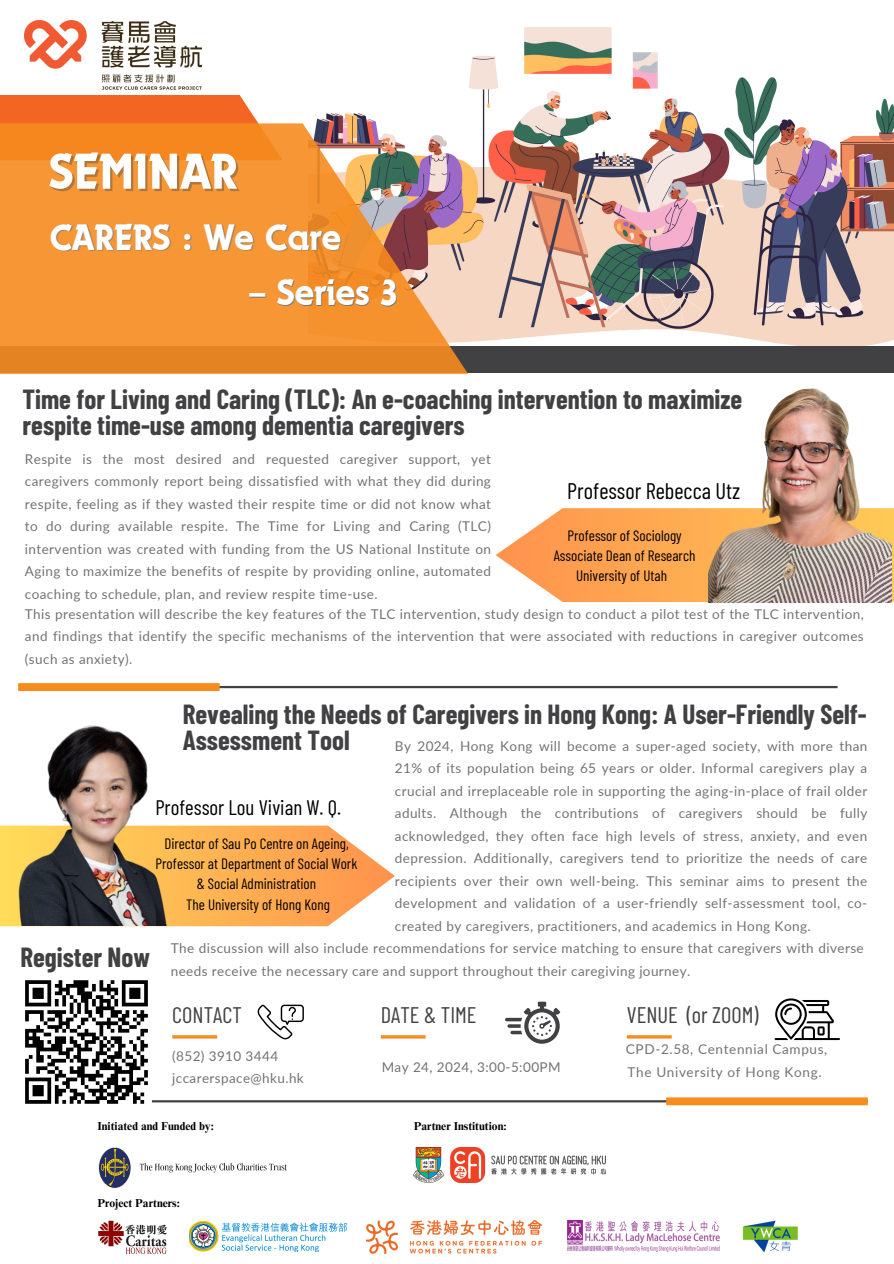
<style>
.page{position:relative;width:894px;height:1264px;background:#fff}
.page>*{position:absolute;margin:0;border:0;box-sizing:border-box;transform-origin:0 0}
.t1{font:500 52.5px "Dynamo Com";color:#fff}
.t2{font:500 38.25px "Dynamo Com";color:#fff}
.t3{font:700 27px/25.8px "Barlow Condensed";color:#414042}
.t4{font:22.5px "Barlow Condensed";color:#414042}
.t5{font:22.5px "Barlow Condensed";color:#000}
.t6{font:21px "Barlow Condensed";color:#000}
.t7{font:15px/20.2px "Barlow Condensed";color:#000;text-align:center}
.t8{font:13.5px/22.5px "Lato";letter-spacing:.03em;color:#737373;text-align:justify}
.t9{font:13.5px/22.5px "Lato";letter-spacing:.05em;color:#737373}
.t10{font:700 11.55px "Times NRMT Pro";color:#000}
</style>
<div class="page">
<img style="left:316px;top:27px;width:577px;height:319px">
<div style="left:0;top:346px;width:893px;height:27px;background:#414042"></div>
<div style="left:0;top:95px;width:258px;height:28px;background:#f26522"></div>
<svg style="left:0;top:123px;width:467px;height:251px;background:#ea9341"></svg>
<hr style="left:22px;top:686px;width:815px;height:2px;background:#414042">
<div style="left:18px;top:683px;width:201px;height:8px;background:#f68b1e"></div>
<img style="left:25px;top:21px;width:176px;height:68px">
<img style="left:98px;top:1220px;width:69px;height:34px">
<img style="left:189px;top:1220px;width:159px;height:31px">
<img style="left:567px;top:1220px;width:152px;height:31px">
<img style="left:742px;top:1220px;width:56px;height:33px">
<img style="left:367px;top:1220px;width:174px;height:33px">
<img style="left:413px;top:1147px;width:192px;height:35px">
<svg style="left:495px;top:508px;width:398px;height:94px"></svg>
<svg style="left:0;top:825px;width:395px;height:101px"></svg>
<img style="left:2px;top:725px;width:190px;height:200px">
<svg style="left:505px;top:1001px;width:55px;height:42px"></svg>
<hr style="left:380px;top:1035px;width:45px;height:3px;background:#f68b1e">
<svg style="left:774px;top:998px;width:65px;height:42px"></svg>
<hr style="left:626px;top:1035px;width:45px;height:3px;background:#f68b1e">
<img style="left:25px;top:980px;width:122px;height:124px">
<svg style="left:257px;top:1004px;width:47px;height:35px"></svg>
<hr style="left:172px;top:1035px;width:45px;height:3px;background:#f68b1e">
<img style="left:708px;top:388px;width:182px;height:214px">
<img style="left:98px;top:1147px;width:189px;height:41px">
<hr style="left:152px;top:1100px;width:715px;height:2px;background:#414042">
<div style="left:666px;top:1097px;width:201px;height:8px;background:#f68b1e"></div>
<h4 class="t1" style="left:49px;top:140px;width:190px">SEMINAR</h4>
<h3 class="t2" style="left:50px;top:214px;width:292px">CARERS : We Care</h3>
<p class="t2" style="left:249px;top:270px;width:149px">– Series 3</p>
<p class="t3" style="left:22px;top:385px;width:721px">Time for Living and Caring (TLC): An e-coaching intervention to maximize respite time-use among dementia caregivers</p>
<h5 class="t8" style="left:25px;top:447px;width:467px">Respite is the most desired and requested caregiver support, yet caregivers commonly report being dissatisfied with what they did during respite, feeling as if they wasted their respite time or did not know what to do during available respite. The Time for Living and Caring (TLC) intervention was created with funding from the US National Institute on Aging to maximize the benefits of respite by providing online, automated coaching to schedule, plan, and review respite time-use.</h5>
<h5 class="t5" style="left:567px;top:476px;width:175px">Professor Rebecca Utz</h5>
<p class="t7" style="left:553px;top:525px;width:143px">Professor of Sociology<br>Associate Dean of Research<br>University of Utah</p>
<p class="t8" style="left:25px;top:602px;width:840px">This presentation will describe the key features of the TLC intervention, study design to conduct a pilot test of the TLC intervention, and findings that identify the specific mechanisms of the intervention that were associated with reductions in caregiver outcomes (such as anxiety).</p>
<p class="t3" style="left:183px;top:700px;width:685px">Revealing the Needs of Caregivers in Hong Kong: A User-Friendly Self-<br>Assessment Tool</p>
<h6 class="t8" style="left:395px;top:734px;width:474px">By 2024, Hong Kong will become a super-aged society, with more than 21% of its population being 65 years or older. Informal caregivers play a crucial and irreplaceable role in supporting the aging-in-place of frail older adults. Although the contributions of caregivers should be fully acknowledged, they often face high levels of stress, anxiety, and even depression. Additionally, caregivers tend to prioritize the needs of care recipients over their own well-being. This seminar aims to present the development and validation of a user-friendly self-assessment tool, co&shy;created by caregivers, practitioners, and academics in Hong Kong.</h6>
<h4 class="t6" style="left:155px;top:794px;width:187px">Professor Lou Vivian W. Q.</h4>
<p class="t7" style="left:156px;top:832px;width:203px">Director of Sau Po Centre on Ageing,<br>Professor at Department of Social Work &amp; Social Administration</p>
<p class="t7" style="left:186px;top:893px;width:145px">The University of Hong Kong</p>
<p class="t3" style="left:20px;top:943px;width:131px">Register Now</p>
<p class="t8" style="left:171px;top:936px;width:694px">The discussion will also include recommendations for service matching to ensure that caregivers with diverse needs receive the necessary care and support throughout their caregiving journey.</p>
<p class="t4" style="left:172px;top:1000px;width:71px">CONTACT</p>
<p class="t8" style="left:172px;top:1044px;width:107px">(852) 3910 3444</p>
<p class="t8" style="left:172px;top:1066px;width:133px">jccarerspace@hku.hk</p>
<p class="t4" style="left:380px;top:1000px;width:97px">DATE &amp; TIME</p>
<p class="t8" style="left:381px;top:1055px;width:180px">May 24, 2024, 3:00-5:00PM</p>
<p class="t4" style="left:626px;top:1000px;width:133px">VENUE (or ZOOM)</p>
<p class="t9" style="left:625px;top:1037px;width:203px">CPD-2.58, Centennial Campus,<br>The University of Hong Kong.</p>
<p class="t10" style="left:97px;top:1121px;width:118px">Initiated and Funded by:</p>
<p class="t10" style="left:413px;top:1121px;width:94px">Partner Institution:</p>
<p class="t10" style="left:97px;top:1198px;width:84px">Project Partners:</p>
</div>
